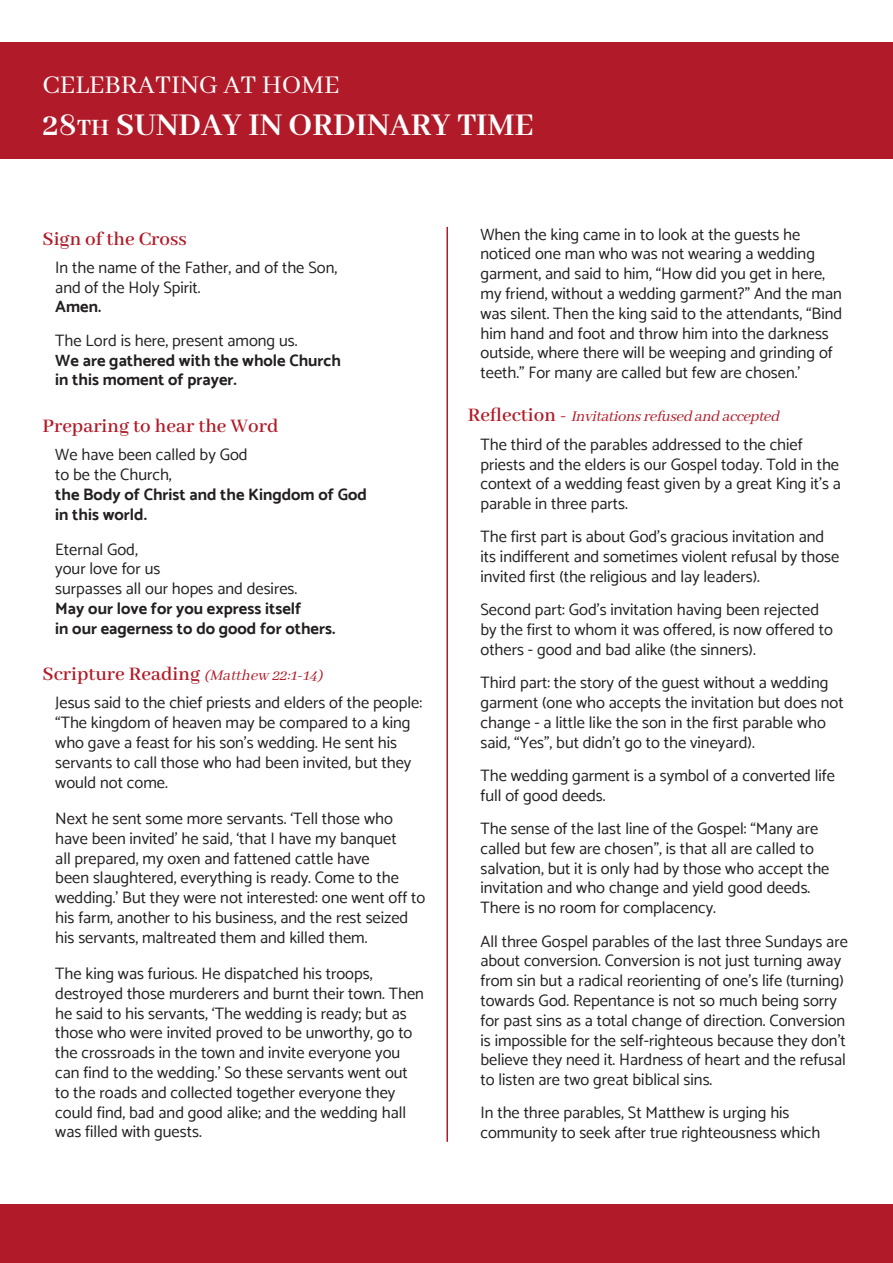
<style>
.page{position:relative;width:893px;height:1263px;background:#fff}
.page>*{position:absolute;margin:0;border:0;box-sizing:border-box;transform-origin:0 0}
.Reverse_Subhead{font:700 34.5px "Abhaya Libre";color:#fff}
.Reverse_Heading{font:28.5px "Abhaya Libre";color:#fff}
.Small_Heads{font:600 21px "Abhaya Libre";color:#b11b29}
.Indented_basic{font:16.5px/19.8px "Catamaran";color:#231f20}
.Indented_basic-2{font:700 16.5px "Catamaran";color:#231f20}
.Small_Heads-2{font:italic 16.5px "Abhaya Libre";color:#b11b29}
.s1{font-size:25.5px}
.s2{font-weight:600}
.s3{font-weight:400;font-style:italic;font-size:16.5px}
.s4{font-weight:600;font-style:normal;font-size:21px}
</style>
<div class="page">
<div style="left:0;top:43px;width:893px;height:116px;background:#b11b29"></div>
<hr style="left:446px;top:227px;width:2px;height:915px;background:#b11b29">
<div style="left:0;top:1205px;width:893px;height:58px;background:#b11b29"></div>
<p class="Reverse_Heading" style="left:43px;top:69px;width:298px">CELEBRATING AT HOME</p>
<p class="Reverse_Subhead" style="left:43px;top:106px;width:493px">28<span class="s1">TH</span> SUNDAY IN ORDINARY TIME</p>
<p class="Small_Heads" style="left:43px;top:227px;width:146px">Sign of the Cross</p>
<p class="Indented_basic" style="left:55px;top:257px;width:283px">In the name of the Father, and of the Son,</p>
<p class="Indented_basic" style="left:55px;top:277px;width:147px">and of the Holy Spirit.</p>
<p class="Indented_basic-2" style="left:55px;top:297px;width:48px">Amen<span class="s2">.</span></p>
<p class="Indented_basic" style="left:55px;top:330px;width:244px">The Lord is here, present among us.</p>
<p class="Indented_basic-2" style="left:55px;top:350px;width:287px">We are gathered with the whole Church</p>
<p class="Indented_basic-2" style="left:55px;top:370px;width:183px">in this moment of prayer.</p>
<p class="Small_Heads" style="left:43px;top:415px;width:237px">Preparing to hear the Word</p>
<p class="Indented_basic" style="left:55px;top:445px;width:194px">We have been called by God</p>
<p class="Indented_basic" style="left:55px;top:465px;width:118px">to be the Church,</p>
<p class="Indented_basic-2" style="left:55px;top:485px;width:313px">the Body of Christ and the Kingdom of God</p>
<p class="Indented_basic-2" style="left:55px;top:504px;width:93px">in this world.</p>
<p class="Indented_basic" style="left:55px;top:539px;width:84px">Eternal God,</p>
<p class="Indented_basic" style="left:55px;top:559px;width:107px">your love for us</p>
<p class="Indented_basic" style="left:55px;top:579px;width:243px">surpasses all our hopes and desires.</p>
<p class="Indented_basic-2" style="left:55px;top:599px;width:247px">May our love for you express itself</p>
<p class="Indented_basic-2" style="left:55px;top:618px;width:282px">in our eagerness to do good for others.</p>
<p class="Small_Heads" style="left:43px;top:662px;width:286px">Scripture Reading <span class="s3">(Matthew 22:1-14)</span></p>
<p class="Indented_basic" style="left:55px;top:693px;width:368px">Jesus said to the chief priests and elders of the people: “The kingdom of heaven may be compared to a king who gave a feast for his son’s wedding. He sent his servants to call those who had been invited, but they would not come.</p>
<p class="Indented_basic" style="left:55px;top:808px;width:371px">Next he sent some more servants. ‘Tell those who have been invited’ he said, ‘that I have my banquet<br>all prepared, my oxen and fattened cattle have<br>been slaughtered, everything is ready. Come to the wedding.’ But they were not interested: one went off to his farm, another to his business, and the rest seized his servants, maltreated them and killed them.</p>
<p class="Indented_basic" style="left:55px;top:963px;width:370px">The king was furious. He dispatched his troops, destroyed those murderers and burnt their town. Then he said to his servants, ‘The wedding is ready; but as those who were invited proved to be unworthy, go to the crossroads in the town and invite everyone you can find to the wedding.’ So these servants went out to the roads and collected together everyone they could find, bad and good alike; and the wedding hall was filled with guests.</p>
<p class="Indented_basic" style="left:480px;top:224px;width:363px">When the king came in to look at the guests he noticed one man who was not wearing a wedding garment, and said to him, “How did you get in here, my friend, without a wedding garment?” And the man was silent. Then the king said to the attendants, “Bind him hand and foot and throw him into the darkness outside, where there will be weeping and grinding of teeth.” For many are called but few are chosen.’</p>
<p class="Small_Heads-2" style="left:468px;top:408px;width:317px"><span class="s4">R e fl e c t i o n -</span> Invitationsrefused and accepted</p>
<p class="Indented_basic" style="left:480px;top:434px;width:362px">The third of the parables addressed to the chief priests and the elders is our Gospel today. Told in the context of a wedding feast given by a great King it’s a parable in three parts.</p>
<p class="Indented_basic" style="left:480px;top:527px;width:360px">The first part is about God’s gracious invitation and its indifferent and sometimes violent refusal by those invited first (the religious and lay leaders).</p>
<p class="Indented_basic" style="left:480px;top:600px;width:354px">Second part: God’s invitation having been rejected by the first to whom it was offered, is now offered to others - good and bad alike (the sinners).</p>
<p class="Indented_basic" style="left:480px;top:673px;width:365px">Third part: the story of the guest without a wedding garment (one who accepts the invitation but does not change - a little like the son in the first parable who said, “Yes”, but didn’t go to the vineyard).</p>
<p class="Indented_basic" style="left:480px;top:765px;width:356px">The wedding garment is a symbol of a converted life full of good deeds.</p>
<p class="Indented_basic" style="left:480px;top:818px;width:350px">The sense of the last line of the Gospel: “Many are called but few are chosen”, is that all are called to salvation, but it is only had by those who accept the invitation and who change and yield good deeds.<br>There is no room for complacency.</p>
<p class="Indented_basic" style="left:480px;top:931px;width:369px">All three Gospel parables of the last three Sundays are about conversion. Conversion is not just turning away from sin but a radical reorienting of one’s life (turning) towards God. Repentance is not so much being sorry for past sins as a total change of direction. Conversion is impossible for the self-righteous because they don’t believe they need it. Hardness of heart and the refusal to listen are two great biblical sins.</p>
<p class="Indented_basic" style="left:480px;top:1103px;width:341px">In the three parables, St Matthew is urging his community to seek after true righteousness which</p>
</div>
